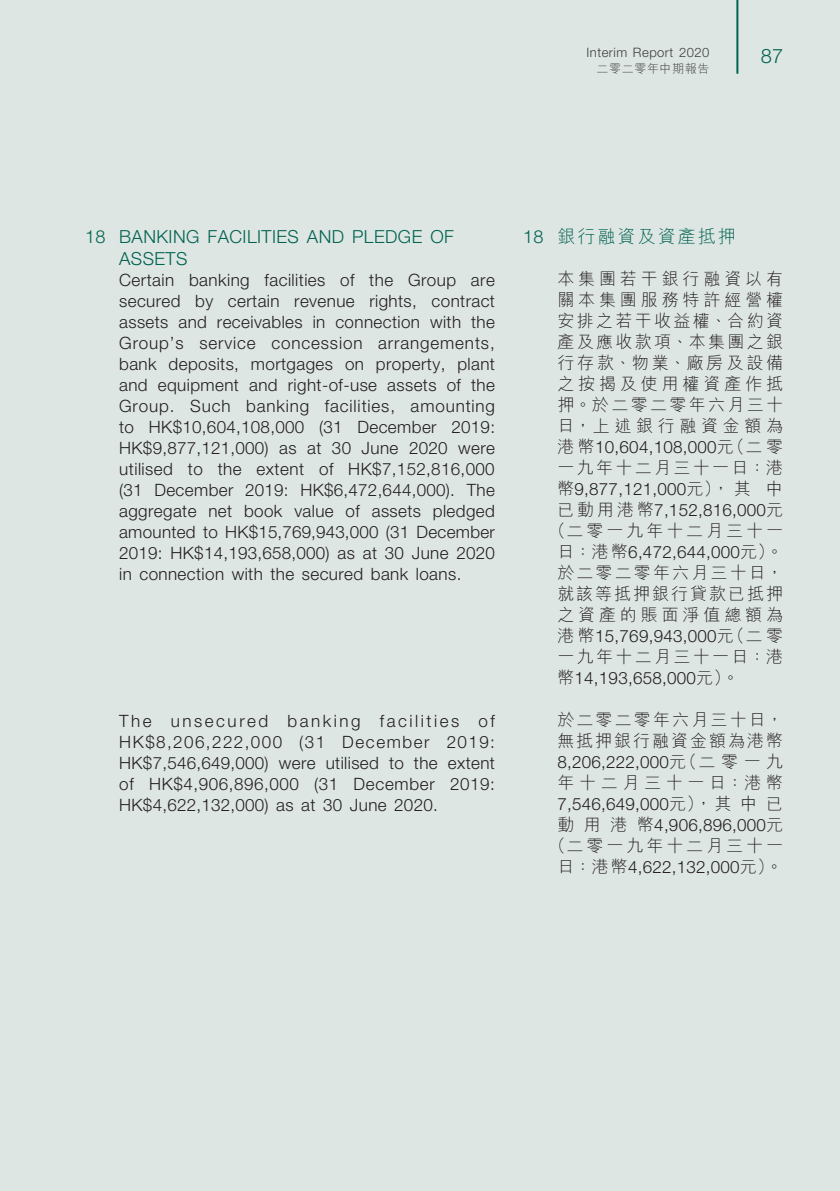
<style>
.page{position:relative;width:840px;height:1191px;background:#fff}
.page>*{position:absolute;margin:0;border:0;box-sizing:border-box;transform-origin:0 0}
.t1{font:300 20px "Helvetica Neue LT Std";color:#016350}
._03_H1{font:300 18px/22px "Helvetica Neue LT Std";letter-spacing:.025em;color:#016350}
._03_H1-2{font:300 18px "M Hei HK";letter-spacing:.115em;color:#016350}
._12___P2{font:300 17px/21px "Helvetica Neue LT Std";letter-spacing:.025em;color:#231f20;text-align:justify}
._12___P2-2{font:300 17px/21px "M Hei HK";letter-spacing:.14em;color:#231f20;text-align:center}
._12___P2-3{font:300 17px "M Hei HK";letter-spacing:.225em;color:#231f20}
._12___P2-4{font:300 17px "M Hei HK";letter-spacing:.17em;color:#231f20}
._12___P2-5{font:300 17px "M Hei HK";letter-spacing:.175em;color:#231f20}
._12___P2-6{font:300 17px "M Hei HK";letter-spacing:.115em;color:#231f20}
._12___P2-7{font:300 17px "M Hei HK";letter-spacing:.275em;color:#231f20}
.t2{font:300 13px "Helvetica Neue LT Std";letter-spacing:.035em;color:#3e3e3f}
.t3{font:300 12px "M Hei HK";letter-spacing:.05em;color:#3e3e3f}
.s1{font-family:"Helvetica Neue LT Std"}
.s2{font-family:"M Hei HK"}
</style>
<div class="page">
<div style="left:0;top:0;width:839px;height:1191px;background:#dee6e3"></div>
<hr style="left:736px;top:0;width:2px;height:74px;background:#016350">
<p class="t2" style="left:586px;top:45px;width:124px">Interim Report 2020</p>
<p class="t3" style="left:596px;top:60px;width:114px">二零二零年中期報告</p>
<p class="t1" style="left:760px;top:43px;width:24px">87</p>
<p class="_03_H1" style="left:119px;top:225px;width:336px;text-indent:-34px">18 BANKING FACILITIES AND PLEDGE OF<br>ASSETS</p>
<p class="_12___P2" style="left:119px;top:269px;width:377px">Certain banking facilities of the Group are secured by certain revenue rights, contract assets and receivables in connection with the Group’s service concession arrangements, bank deposits, mortgages on property, plant and equipment and right-of-use assets of the Group. Such banking facilities, amounting to HK$10,604,108,000 (31 December 2019:<br>HK$9,877,121,000) as at 30 June 2020 were utilised to the extent of HK$7,152,816,000 (31 December 2019: HK$6,472,644,000). The aggregate net book value of assets pledged amounted to HK$15,769,943,000 (31 December 2019: HK$14,193,658,000) as at 30 June 2020 in connection with the secured bank loans.</p>
<p class="_12___P2" style="left:119px;top:710px;width:377px">The unsecured banking facilities of HK$8,206,222,000 (31 December 2019:<br>HK$7,546,649,000) were utilised to the extent of HK$4,906,896,000 (31 December 2019:<br>HK$4,622,132,000) as at 30 June 2020.</p>
<p class="_03_H1-2" style="left:523px;top:224px;width:214px"><span class="s1">18</span> 銀行融資及資產抵押</p>
<p class="_12___P2-3" style="left:557px;top:267px;width:227px">本集團若干銀行融資以有</p>
<p class="_12___P2-3" style="left:557px;top:288px;width:227px">關本集團服務特許經營權</p>
<p class="_12___P2-2" style="left:557px;top:309px;width:227px">安排之若干收益權、合約資</p>
<p class="_12___P2-2" style="left:557px;top:330px;width:227px">產及應收款項、本集團之銀</p>
<p class="_12___P2-4" style="left:557px;top:351px;width:227px">行存款、物業、廠房及設備</p>
<p class="_12___P2-3" style="left:557px;top:372px;width:227px">之按揭及使用權資產作抵</p>
<p class="_12___P2-2" style="left:557px;top:393px;width:227px">押。於二零二零年六月三十</p>
<p class="_12___P2-7" style="left:557px;top:414px;width:227px">日，上述銀行融資金額為</p>
<p class="_12___P2" style="left:557px;top:436px;width:227px"><span class="s2">港幣</span>10,604,108,000<span class="s2">元（二零</span></p>
<p class="_12___P2-2" style="left:557px;top:456px;width:227px">一九年十二月三十一日：港</p>
<p class="_12___P2" style="left:557px;top:478px;width:227px"><span class="s2">幣</span>9,877,121,000<span class="s2">元），其 中</span></p>
<p class="_12___P2" style="left:557px;top:499px;width:227px"><span class="s2">已動用港幣</span>7,152,816,000<span class="s2">元</span></p>
<p class="_12___P2-5" style="left:548px;top:519px;width:236px">（二零一九年十二月三十一</p>
<p class="_12___P2" style="left:557px;top:541px;width:227px"><span class="s2">日：港幣</span>6,472,644,000<span class="s2">元）。</span></p>
<p class="_12___P2-2" style="left:557px;top:561px;width:227px">於二零二零年六月三十日，</p>
<p class="_12___P2-6" style="left:557px;top:582px;width:227px">就該等抵押銀行貸款已抵押</p>
<p class="_12___P2-3" style="left:557px;top:603px;width:227px">之資產的賬面淨值總額為</p>
<p class="_12___P2" style="left:557px;top:625px;width:227px"><span class="s2">港幣</span>15,769,943,000<span class="s2">元（二零</span></p>
<p class="_12___P2-2" style="left:557px;top:645px;width:227px">一九年十二月三十一日：港</p>
<p class="_12___P2" style="left:557px;top:667px;width:183px"><span class="s2">幣</span>14,193,658,000<span class="s2">元）。</span></p>
<p class="_12___P2-2" style="left:548px;top:708px;width:236px">於二零二零年六月三十日，無抵押銀行融資金額為港幣<br><span class="s1">8,206,222,000</span>元（二零一九年十二月三十一日：港幣<br><span class="s1">7,546,649,000</span>元），其中已動用港幣<span class="s1">4,906,896,000</span>元（二零一九年十二月三十一日：港幣<span class="s1">4,622,132,000</span>元）。</p>
</div>
